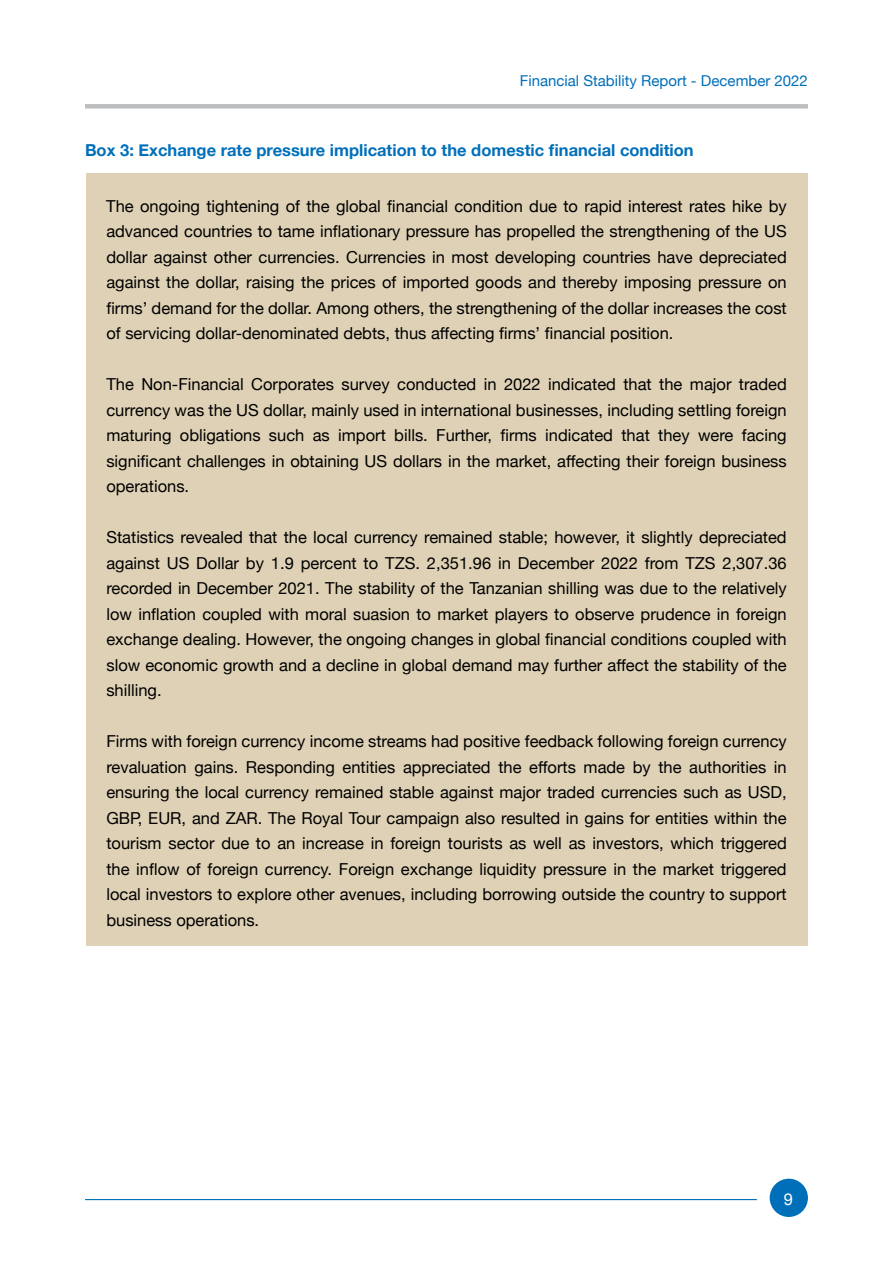
<style>
.page{position:relative;width:893px;height:1263px;background:#fff}
.page>*{position:absolute;margin:0;border:0;box-sizing:border-box;transform-origin:0 0}
.t1{font:16.5px/25.5px "Helvetica Neue";color:#000;text-align:justify}
.t2{font:700 16.5px "Helvetica Neue";color:#006fba}
.t3{font:16.5px "Helvetica Neue";color:#fff}
.t4{font:15px "Helvetica Neue";color:#006fba}
</style>
<div class="page">
<div style="left:85px;top:104px;width:723px;height:5px;background:#bcbec0"></div>
<hr style="left:85px;top:1199px;width:672px;height:1px;background:#006fba">
<div style="left:770px;top:1179px;width:38px;height:38px;background:#006fba;border-radius:50%"></div>
<div style="left:87px;top:173px;width:721px;height:772px;background:#ded1b5"></div>
<p class="t4" style="left:520px;top:69px;width:290px">Financial Stability Report - December 2022</p>
<p class="t2" style="left:85px;top:138px;width:610px">Box 3: Exchange rate pressure implication to the domestic financial condition</p>
<p class="t1" style="left:106px;top:194px;width:682px">The ongoing tightening of the global financial condition due to rapid interest rates hike by advanced countries to tame inflationary pressure has propelled the strengthening of the US dollar against other currencies. Currencies in most developing countries have depreciated against the dollar, raising the prices of imported goods and thereby imposing pressure on firms’ demand for the dollar. Among others, the strengthening of the dollar increases the cost of servicing dollar-denominated debts, thus affecting firms’ financial position.</p>
<p class="t1" style="left:106px;top:372px;width:682px">The Non-Financial Corporates survey conducted in 2022 indicated that the major traded currency was the US dollar, mainly used in international businesses, including settling foreign maturing obligations such as import bills. Further, firms indicated that they were facing significant challenges in obtaining US dollars in the market, affecting their foreign business operations.</p>
<p class="t1" style="left:106px;top:525px;width:682px">Statistics revealed that the local currency remained stable; however, it slightly depreciated against US Dollar by 1.9 percent to TZS. 2,351.96 in December 2022 from TZS 2,307.36 recorded in December 2021. The stability of the Tanzanian shilling was due to the relatively low inflation coupled with moral suasion to market players to observe prudence in foreign exchange dealing. However, the ongoing changes in global financial conditions coupled with slow economic growth and a decline in global demand may further affect the stability of the shilling.</p>
<p class="t1" style="left:106px;top:729px;width:682px">Firms with foreign currency income streams had positive feedback following foreign currency revaluation gains. Responding entities appreciated the efforts made by the authorities in ensuring the local currency remained stable against major traded currencies such as USD, GBP, EUR, and ZAR. The Royal Tour campaign also resulted in gains for entities within the tourism sector due to an increase in foreign tourists as well as investors, which triggered the inflow of foreign currency. Foreign exchange liquidity pressure in the market triggered local investors to explore other avenues, including borrowing outside the country to support business operations.</p>
<p class="t3" style="left:784px;top:1187px;width:11px">9</p>
</div>
